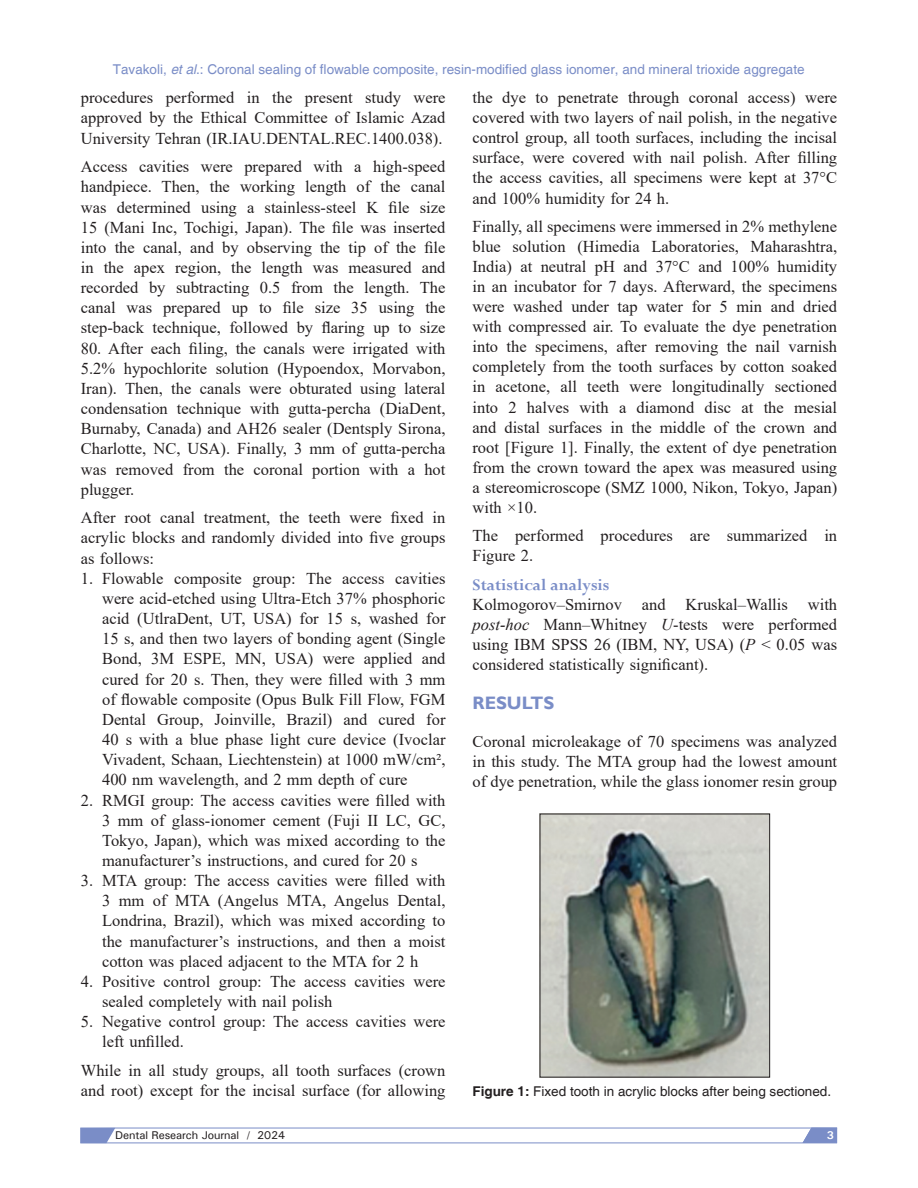
<style>
.page{position:relative;width:918px;height:1188px;background:#fff}
.page>*{position:absolute;margin:0;border:0;box-sizing:border-box;transform-origin:0 0}
.t1{font:700 18px "Perpetua";color:#7a8dc7}
.t2{font:700 18px "Gill Sans";color:#7a8dc7}
.TX{font:16.5px/20.1px "Times New Roman";color:#231f20;text-align:justify}
.L{font:16.5px/20.1px "Times New Roman";color:#231f20;text-align:justify}
.LL{font:16.5px/20.1px "Times New Roman";color:#231f20}
.t3{font:13.5px "Helvetica";color:#7a8dc7}
.FGC{font:13.5px "Helvetica";color:#231f20}
.t4{font:500 11.25px "Univers";letter-spacing:-.01em;color:#231f20}
.t5{font:700 11.25px "Univers";color:#fff}
.s1{font-style:italic}
.s2{font-weight:700}
</style>
<div class="page">
<img style="left:542px;top:816px;width:226px;height:259px">
<svg style="left:80px;top:1128px;width:757px;height:15px"></svg>
<p class="t3" style="left:113px;top:61px;width:693px">Tavakoli, <span class="s1">et al</span>.: Coronal sealing of flowable composite, resin‑modified glass ionomer, and mineral trioxide aggregate</p>
<p class="TX" style="left:81px;top:87px;width:366px">procedures performed in the present study were approved by the Ethical Committee of Islamic Azad University Tehran (IR.IAU.DENTAL.REC.1400.038).</p>
<p class="TX" style="left:81px;top:156px;width:366px">Access cavities were prepared with a high‑speed handpiece. Then, the working length of the canal was determined using a stainless‑steel K file size 15 (Mani Inc, Tochigi, Japan). The file was inserted into the canal, and by observing the tip of the file in the apex region, the length was measured and recorded by subtracting 0.5 from the length. The canal was prepared up to file size 35 using the step‑back technique, followed by flaring up to size</p>
<p class="TX" style="left:81px;top:338px;width:366px">80. After each filing, the canals were irrigated with 5.2% hypochlorite solution (Hypoendox, Morvabon, Iran). Then, the canals were obturated using lateral condensation technique with gutta‑percha (DiaDent, Burnaby, Canada) and AH26 sealer (Dentsply Sirona, Charlotte, NC, USA). Finally, 3 mm of gutta‑percha was removed from the coronal portion with a hot plugger.</p>
<p class="TX" style="left:81px;top:507px;width:366px">After root canal treatment, the teeth were fixed in acrylic blocks and randomly divided into five groups as follows:</p>
<p class="L" style="left:102px;top:568px;width:345px;text-indent:-21px">1. Flowable composite group: The access cavities were acid‑etched using Ultra‑Etch 37% phosphoric acid (UtlraDent, UT, USA) for 15 s, washed for 15 s, and then two layers of bonding agent (Single Bond, 3M ESPE, MN, USA) were applied and cured for 20 s. Then, they were filled with 3 mm of flowable composite (Opus Bulk Fill Flow, FGM Dental Group, Joinville, Brazil) and cured for 40 s with a blue phase light cure device (Ivoclar Vivadent, Schaan, Liechtenstein) at 1000 mW/cm², 400 nm wavelength, and 2 mm depth of cure</p>
<p class="L" style="left:102px;top:789px;width:345px;text-indent:-21px">2. RMGI group: The access cavities were filled with 3 mm of glass‑ionomer cement (Fuji II LC, GC, Tokyo, Japan), which was mixed according to the manufacturer’s instructions, and cured for 20 s</p>
<p class="L" style="left:102px;top:870px;width:345px;text-indent:-21px">3. MTA group: The access cavities were filled with 3 mm of MTA (Angelus MTA, Angelus Dental, Londrina, Brazil), which was mixed according to the manufacturer’s instructions, and then a moist cotton was placed adjacent to the MTA for 2 h</p>
<p class="L" style="left:102px;top:971px;width:345px;text-indent:-21px">4. Positive control group: The access cavities were sealed completely with nail polish</p>
<p class="LL" style="left:102px;top:1011px;width:345px;text-indent:-21px">5. Negative control group: The access cavities were left unfilled.</p>
<p class="TX" style="left:81px;top:1060px;width:366px">While in all study groups, all tooth surfaces (crown and root) except for the incisal surface (for allowing</p>
<p class="TX" style="left:472px;top:87px;width:366px">the dye to penetrate through coronal access) were covered with two layers of nail polish, in the negative control group, all tooth surfaces, including the incisal surface, were covered with nail polish. After filling the access cavities, all specimens were kept at 37°C and 100% humidity for 24 h.</p>
<p class="TX" style="left:472px;top:216px;width:366px">Finally, all specimens were immersed in 2% methylene blue solution (Himedia Laboratories, Maharashtra, India) at neutral pH and 37°C and 100% humidity in an incubator for 7 days. Afterward, the specimens were washed under tap water for 5 min and dried with compressed air. To evaluate the dye penetration into the specimens, after removing the nail varnish completely from the tooth surfaces by cotton soaked in acetone, all teeth were longitudinally sectioned into 2 halves with a diamond disc at the mesial and distal surfaces in the middle of the crown and root [Figure 1]. Finally, the extent of dye penetration from the crown toward the apex was measured using a stereomicroscope (SMZ 1000, Nikon, Tokyo, Japan) with ×10.</p>
<p class="TX" style="left:472px;top:525px;width:366px">The performed procedures are summarized in<br>Figure 2.</p>
<h2 class="t1" style="left:472px;top:573px;width:138px">Statistical analysis</h2>
<p class="TX" style="left:472px;top:594px;width:366px">Kolmogorov–Smirnov and Kruskal–Wallis with <span class="s1">post‑hoc</span> Mann–Whitney <span class="s1">U</span>‑tests were performed using IBM SPSS 26 (IBM, NY, USA) (<span class="s1">P</span> &lt; 0.05 was considered statistically significant).</p>
<h1 class="t2" style="left:472px;top:692px;width:83px">RESULTS</h1>
<p class="TX" style="left:472px;top:731px;width:366px">Coronal microleakage of 70 specimens was analyzed in this study. The MTA group had the lowest amount of dye penetration, while the glass ionomer resin group</p>
<p class="FGC" style="left:472px;top:1084px;width:360px"><span class="s2">Figure 1:</span> Fixed tooth in acrylic blocks after being sectioned.</p>
<p class="t4" style="left:115px;top:1128px;width:171px">Dental Research Journal / 2024</p>
<p class="t5" style="left:827px;top:1128px;width:9px">3</p>
</div>
